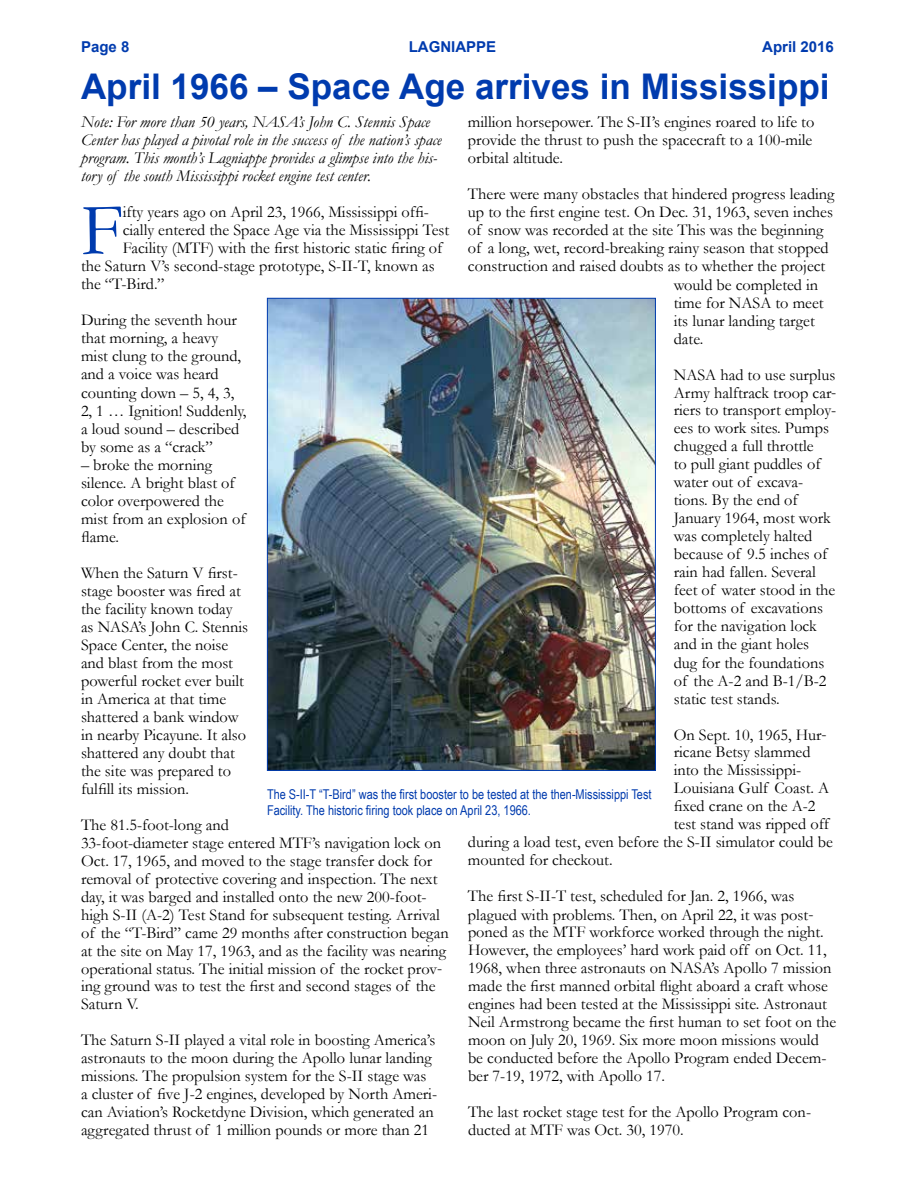
<style>
.page{position:relative;width:918px;height:1188px;background:#fff}
.page>*{position:absolute;margin:0;border:0;box-sizing:border-box;transform-origin:0 0}
.t1{font:74.25px "Garamond";color:#003bae}
.t2{font:700 35.4px "Arial";color:#003bae}
.t3{font:16.5px/18px "Garamond";color:#000}
.t4{font:italic 16.5px/18px "Garamond";color:#000}
.t5{font:700 15px "Arial";color:#003bae}
.t6{font:13.5px/16.5px "Arial Narrow";color:#003bae}
</style>
<div class="page">
<img style="left:269px;top:300px;width:385px;height:469px">
<p class="t5" style="left:81px;top:37px;width:50px">Page 8</p>
<p class="t5" style="left:409px;top:37px;width:89px">LAGNIAPPE</p>
<p class="t5" style="left:762px;top:37px;width:73px">April 2016</p>
<h2 class="t2" style="left:81px;top:63px;width:750px">April 1966 – Space Age arrives in Mississippi</h2>
<p class="t3" style="left:468px;top:113px;width:348px;text-align:justify">million horsepower. The S-II’s engines roared to life to provide the thrust to push the spacecraft to a 100-mile orbital altitude.</p>
<p class="t3" style="left:468px;top:185px;width:368px">There were many obstacles that hindered progress leading</p>
<p class="t3" style="left:468px;top:203px;width:367px">up to the first engine test. On Dec. 31, 1963, seven inches</p>
<p class="t3" style="left:468px;top:221px;width:357px">of snow was recorded at the site This was the beginning</p>
<p class="t3" style="left:468px;top:239px;width:362px">of a long, wet, record-breaking rainy season that stopped</p>
<p class="t3" style="left:468px;top:257px;width:359px">construction and raised doubts as to whether the project</p>
<p class="t3" style="left:674px;top:275px;width:146px">would be completed in</p>
<p class="t3" style="left:674px;top:293px;width:151px">time for NASA to meet</p>
<p class="t3" style="left:674px;top:311px;width:143px">its lunar landing target</p>
<p class="t3" style="left:674px;top:329px;width:31px">date.</p>
<p class="t3" style="left:674px;top:365px;width:164px">NASA had to use surplus<br>Army halftrack troop car&shy;riers to transport employ&shy;ees to work sites. Pumps chugged a full throttle<br>to pull giant puddles of water out of excava&shy;tions. By the end of<br>January 1964, most work was completely halted because of 9.5 inches of rain had fallen. Several feet of water stood in the bottoms of excavations for the navigation lock and in the giant holes dug for the foundations of the A-2 and B-1/B-2 static test stands.</p>
<p class="t3" style="left:674px;top:725px;width:154px">On Sept. 10, 1965, Hur-</p>
<p class="t3" style="left:674px;top:743px;width:138px">ricane Betsy slammed</p>
<p class="t3" style="left:674px;top:761px;width:129px">into the Mississippi-</p>
<p class="t3" style="left:674px;top:779px;width:157px">Louisiana Gulf Coast. A</p>
<p class="t3" style="left:674px;top:797px;width:143px">fixed crane on the A-2</p>
<p class="t3" style="left:674px;top:815px;width:157px">test stand was ripped off</p>
<p class="t3" style="left:468px;top:833px;width:367px">during a load test, even before the S-II simulator could be</p>
<p class="t3" style="left:468px;top:851px;width:146px">mounted for checkout.</p>
<p class="t3" style="left:468px;top:887px;width:370px">The first S-II-T test, scheduled for Jan. 2, 1966, was plagued with problems. Then, on April 22, it was post&shy;poned as the MTF workforce worked through the night.<br>However, the employees’ hard work paid off on Oct. 11, 1968, when three astronauts on NASA’s Apollo 7 mission made the first manned orbital flight aboard a craft whose engines had been tested at the Mississippi site. Astronaut Neil Armstrong became the first human to set foot on the moon on July 20, 1969. Six more moon missions would be conducted before the Apollo Program ended Decem&shy;ber 7-19, 1972, with Apollo 17.</p>
<p class="t3" style="left:468px;top:1103px;width:345px">The last rocket stage test for the Apollo Program con&shy;ducted at MTF was Oct. 30, 1970.</p>
<p class="t4" style="left:81px;top:113px;width:362px">Note: For more than 50 years, NASA’s John C. Stennis Space Center has played a pivotal role in the success of the nation’s space program. This month’s Lagniappe provides a glimpse into the his&shy;tory of the south Mississippi rocket engine test center.</p>
<h1 class="t1" style="left:81px;top:180px;width:43px">F</h1>
<p class="t3" style="left:123px;top:203px;width:308px">ifty years ago on April 23, 1966, Mississippi offi-</p>
<p class="t3" style="left:123px;top:221px;width:328px">cially entered the Space Age via the Mississippi Test</p>
<p class="t3" style="left:123px;top:239px;width:321px">Facility (MTF) with the first historic static firing of</p>
<p class="t3" style="left:81px;top:257px;width:355px">the Saturn V’s second-stage prototype, S-II-T, known as</p>
<p class="t3" style="left:81px;top:275px;width:85px">the “T-Bird.”</p>
<p class="t3" style="left:81px;top:311px;width:167px">During the seventh hour that morning, a heavy mist clung to the ground, and a voice was heard counting down – 5, 4, 3,<br>2, 1 … Ignition! Suddenly, a loud sound – described by some as a “crack”</p>
<p class="t3" style="left:81px;top:455px;width:166px">– broke the morning silence. A bright blast of color overpowered the mist from an explosion of flame.</p>
<p class="t3" style="left:81px;top:563px;width:169px">When the Saturn V first&shy;stage booster was fired at the facility known today as NASA’s John C. Stennis<br>Space Center, the noise and blast from the most powerful rocket ever built in America at that time shattered a bank window in nearby Picayune. It also shattered any doubt that the site was prepared to fulfill its mission.</p>
<p class="t3" style="left:81px;top:815px;width:369px">The 81.5-foot-long and<br>33-foot-diameter stage entered MTF’s navigation lock on Oct. 17, 1965, and moved to the stage transfer dock for removal of protective covering and inspection. The next day, it was barged and installed onto the new 200-foot&shy;high S-II (A-2) Test Stand for subsequent testing. Arrival of the “T-Bird” came 29 months after construction began at the site on May 17, 1963, and as the facility was nearing operational status. The initial mission of the rocket prov&shy;ing ground was to test the first and second stages of the Saturn V.</p>
<p class="t3" style="left:81px;top:1031px;width:358px">The Saturn S-II played a vital role in boosting America’s astronauts to the moon during the Apollo lunar landing missions. The propulsion system for the S-II stage was a cluster of five J-2 engines, developed by North Ameri&shy;can Aviation’s Rocketdyne Division, which generated an aggregated thrust of 1 million pounds or more than 21</p>
<p class="t6" style="left:267px;top:785px;width:386px">The S-II-T “T-Bird” was the first booster to be tested at the then-Mississippi Test<br>Facility. The historic firing took place on April 23, 1966.</p>
</div>
